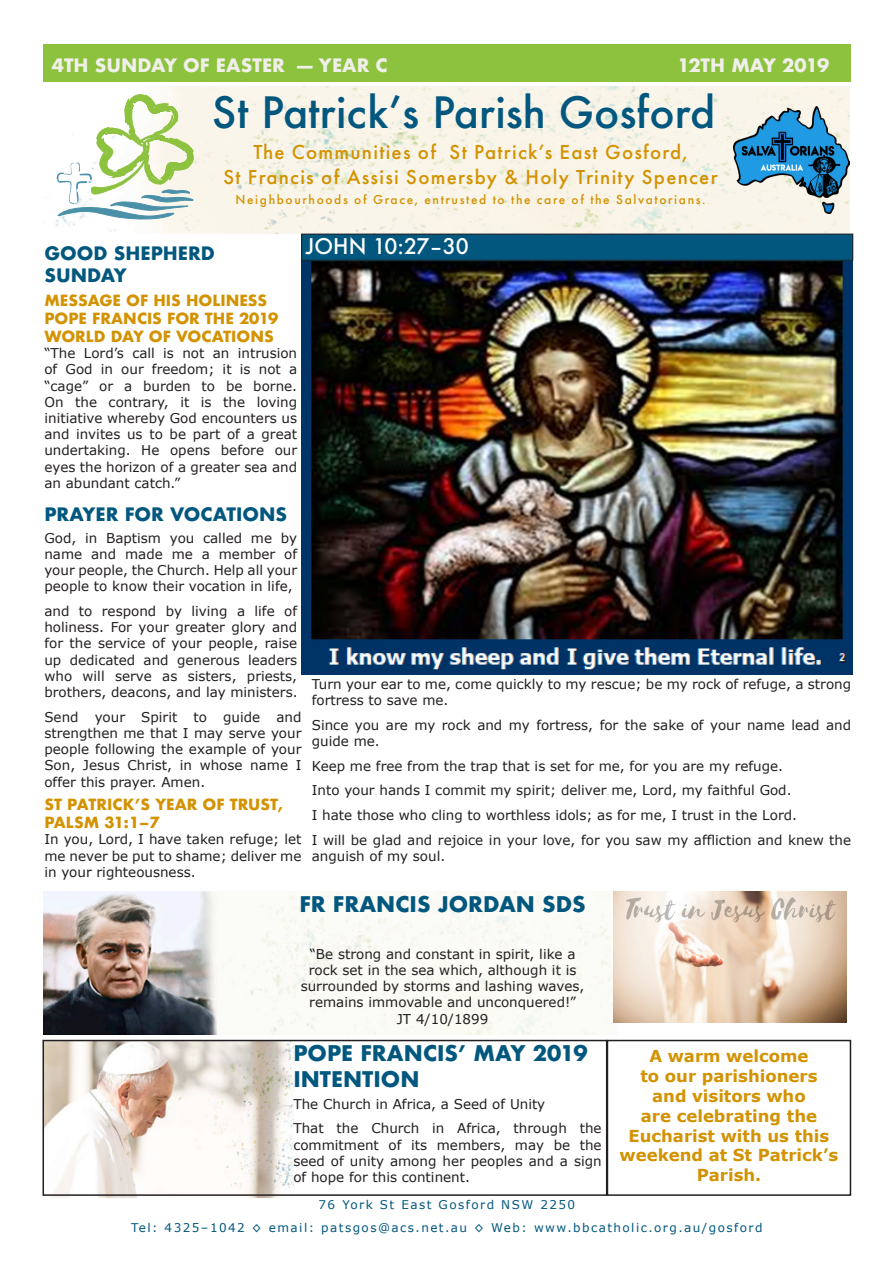
<style>
.page{position:relative;width:893px;height:1263px;background:#fff}
.page>*{position:absolute;margin:0;border:0;box-sizing:border-box;transform-origin:0 0}
.t1{font:500 42px "Futura";color:#02577e}
.t2{font:500 21px/25.2px "Futura PT";letter-spacing:.06em;color:#d39200;text-align:center}
.Bulletin_SubHeading{font:700 21px/25.2px "Futura";color:#02577e}
.Bulletin_Heading_14p{font:500 21px "Futura";color:#fff}
.Bulletin_Readings_He{font:700 18px/21.6px "Futura";color:#02577e}
.t3{font:700 18px "Futura";color:#f0efea}
.t4{font:700 18px "Futura";letter-spacing:-.025em;color:#f0efea}
.Bulletin_Body_Text_1{font:700 16.5px/19.8px "Verdana";color:#d39200;text-align:center}
.Bulletin_SubHeading-2{font:700 15px/18px "Futura";color:#d39200}
.Bulletin_Body_Text_9{font:13.5px/16.2px "Verdana";color:#231f20;text-align:justify}
.Bulletin_Body_Text_1-2{font:13.5px/16.2px "Verdana";color:#231f20;text-align:justify}
.t5{font:500 13.5px "Futura PT";letter-spacing:.12em;color:#d39200}
.t6{font:12px/23px "Verdana";letter-spacing:.12em;color:#02577e;text-align:center}
</style>
<div class="page">
<img style="left:43px;top:86px;width:807px;height:148px">
<svg style="left:55px;top:94px;width:144px;height:126px"></svg>
<div style="left:43px;top:44px;width:807px;height:37px;background:#8dc23f"></div>
<img style="left:733px;top:107px;width:117px;height:106px">
<img style="left:44px;top:892px;width:574px;height:142px">
<img style="left:46px;top:1043px;width:247px;height:154px">
<div style="left:43px;top:1040px;width:564px;height:156px;border:2px solid #231f20"></div>
<div style="left:607px;top:1040px;width:244px;height:156px;border:2px solid #231f20"></div>
<img style="left:614px;top:891px;width:233px;height:131px">
<img style="left:301px;top:260px;width:552px;height:414px">
<div style="left:302px;top:234px;width:551px;height:26px;background:#02577e"></div>
<div style="left:301px;top:234px;width:552px;height:26px;border:1px solid #231f20"></div>
<h3 class="t3" style="left:52px;top:52px;width:337px">4TH SUNDAY OF EASTER — YEAR C</h3>
<h3 class="t4" style="left:677px;top:52px;width:153px">12TH MAY 2019</h3>
<h1 class="t1" style="left:212px;top:83px;width:505px">St Patrick’s Parish Gosford</h1>
<h2 class="t2" style="left:223px;top:139px;width:496px">The Communities of St Patrick’s East Gosford,<br>St Francis of Assisi Somersby &amp; Holy Trinity Spencer</h2>
<p class="t5" style="left:235px;top:192px;width:472px">Neighbourhoods of Grace, entrusted to the care of the Salvatorians.</p>
<p class="Bulletin_Heading_14p" style="left:306px;top:232px;width:164px">JOHN 10:27–30</p>
<p class="Bulletin_Readings_He" style="left:44px;top:242px;width:172px">GOOD SHEPHERD<br>SUNDAY</p>
<p class="Bulletin_SubHeading-2" style="left:44px;top:291px;width:235px">MESSAGE OF HIS HOLINESS<br>POPE FRANCIS FOR THE 2019<br>WORLD DAY OF VOCATIONS</p>
<p class="Bulletin_Body_Text_9" style="left:44px;top:345px;width:254px">“The Lord’s call is not an intrusion of God in our freedom; it is not a “cage” or a burden to be borne.<br>On the contrary, it is the loving initiative whereby God encounters us and invites us to be part of a great undertaking. He opens before our eyes the horizon of a greater sea and an abundant catch.”</p>
<p class="Bulletin_Readings_He" style="left:44px;top:503px;width:244px">PRAYER FOR VOCATIONS</p>
<p class="Bulletin_Body_Text_9" style="left:44px;top:530px;width:254px">God, in Baptism you called me by name and made me a member of your people, the Church. Help all your people to know their vocation in life,</p>
<p class="Bulletin_Body_Text_9" style="left:44px;top:603px;width:255px">and to respond by living a life of holiness. For your greater glory and for the service of your people, raise up dedicated and generous leaders who will serve as sisters, priests, brothers, deacons, and lay ministers.</p>
<p class="Bulletin_Body_Text_9" style="left:44px;top:709px;width:258px">Send your Spirit to guide and strengthen me that I may serve your people following the example of your Son, Jesus Christ, in whose name I offer this prayer. Amen.</p>
<p class="Bulletin_SubHeading-2" style="left:44px;top:795px;width:240px">ST PATRICK’S YEAR OF TRUST,<br>PALSM 31:1–7</p>
<p class="Bulletin_Body_Text_9" style="left:44px;top:831px;width:258px">In you, Lord, I have taken refuge; let me never be put to shame; deliver me in your righteousness.</p>
<p class="Bulletin_Body_Text_9" style="left:312px;top:676px;width:541px">Turn your ear to me, come quickly to my rescue; be my rock of refuge, a strong fortress to save me.</p>
<p class="Bulletin_Body_Text_9" style="left:312px;top:717px;width:541px">Since you are my rock and my fortress, for the sake of your name lead and guide me.</p>
<p class="Bulletin_Body_Text_9" style="left:312px;top:758px;width:473px">Keep me free from the trap that is set for me, for you are my refuge.</p>
<p class="Bulletin_Body_Text_9" style="left:312px;top:782px;width:481px">Into your hands I commit my spirit; deliver me, Lord, my faithful God.</p>
<p class="Bulletin_Body_Text_9" style="left:312px;top:807px;width:487px">I hate those who cling to worthless idols; as for me, I trust in the Lord.</p>
<p class="Bulletin_Body_Text_9" style="left:312px;top:832px;width:541px">I will be glad and rejoice in your love, for you saw my affliction and knew the anguish of my soul.</p>
<p class="Bulletin_SubHeading" style="left:299px;top:892px;width:288px">FR FRANCIS JORDAN SDS</p>
<p class="Bulletin_Body_Text_9" style="left:301px;top:946px;width:285px;text-align:center">“Be strong and constant in spirit, like a rock set in the sea which, although it is surrounded by storms and lashing waves, remains immovable and unconquered!” JT 4/10/1899</p>
<p class="Bulletin_SubHeading" style="left:293px;top:1041px;width:296px">POPE FRANCIS’ MAY 2019<br>INTENTION</p>
<p class="Bulletin_Body_Text_1-2" style="left:293px;top:1096px;width:253px">The Church in Africa, a Seed of Unity</p>
<p class="Bulletin_Body_Text_1-2" style="left:293px;top:1120px;width:310px">That the Church in Africa, through the commitment of its members, may be the seed of unity among her peoples and a sign of hope for this continent.</p>
<p class="Bulletin_Body_Text_1" style="left:620px;top:1047px;width:220px">A warm welcome<br>to our parishioners<br>and visitors who<br>are celebrating the<br>Eucharist with us this weekend at St Patrick’s<br>Parish.</p>
<p class="t6" style="left:131px;top:1194px;width:633px">76 York St East Gosford NSW 2250<br>Tel: 4325–1042 ◊ email: patsgos@acs.net.au ◊ Web: www.bbcatholic.org.au/gosford</p>
</div>
